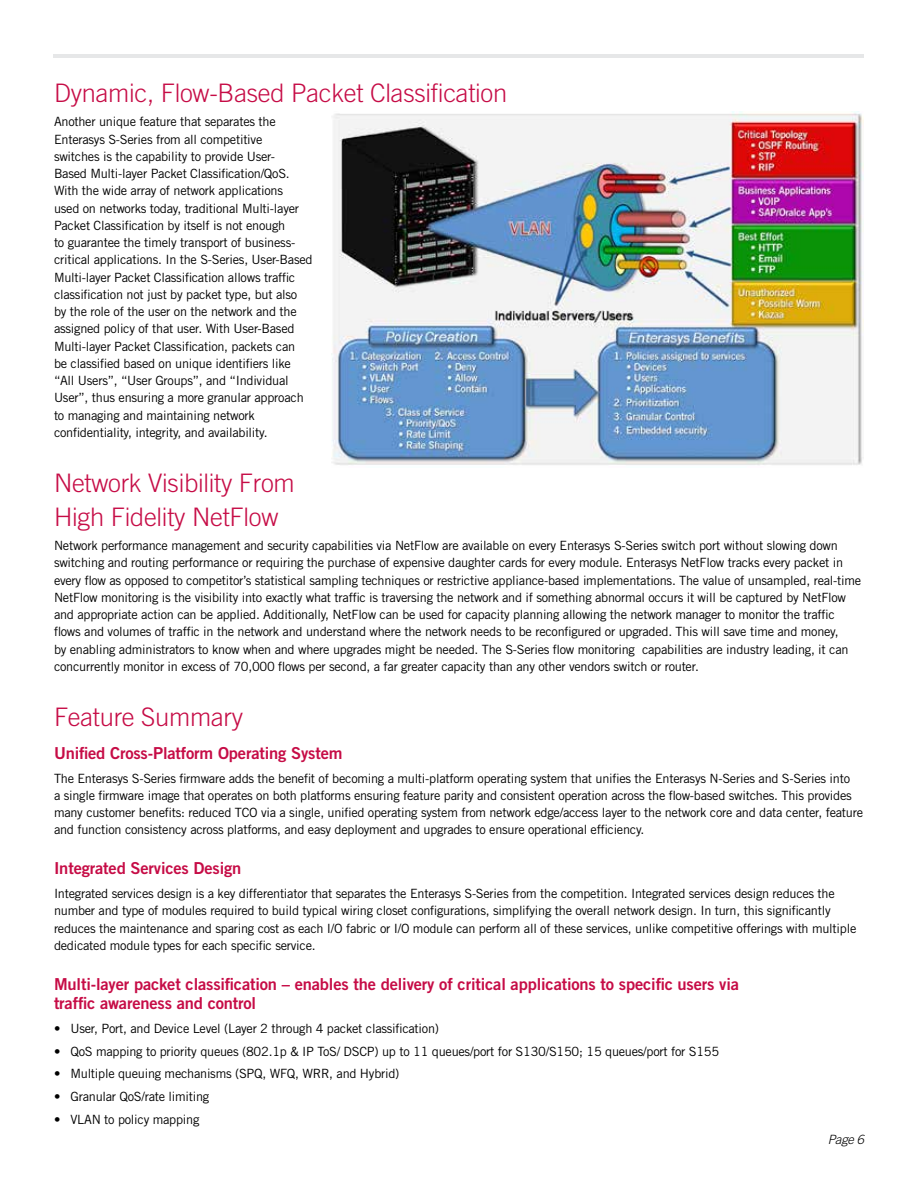
<style>
.page{position:relative;width:918px;height:1188px;background:#fff}
.page>*{position:absolute;margin:0;border:0;box-sizing:border-box;transform-origin:0 0}
.t1{font:300 25.5px/34.5px "Trade Gothic";letter-spacing:-.01em;color:#c60c46}
.t2{font:16.5px/19.5px "Trade Gothic Bold Two";letter-spacing:-.01em;color:#c60c46}
.t3{font:12.75px/17.2px "Trade Gothic";letter-spacing:-.02em;color:#000}
.t4{font:italic 300 12.75px "Trade Gothic";color:#000}
</style>
<div class="page">
<hr style="left:54px;top:54px;width:810px;height:4px;background:#e6e7e8">
<img style="left:332px;top:111px;width:531px;height:354px">
<h1 class="t1" style="left:54px;top:76px;width:455px">Dynamic, Flow-Based Packet Classification</h1>
<p class="t3" style="left:54px;top:113px;width:260px">Another unique feature that separates the Enterasys S-Series from all competitive<br>switches is the capability to provide User-<br>Based Multi-layer Packet Classification/QoS.<br>With the wide array of network applications<br>used on networks today, traditional Multi-layer Packet Classification by itself is not enough<br>to guarantee the timely transport of business&shy;critical applications. In the S-Series, User-Based Multi-layer Packet Classification allows traffic classification not just by packet type, but also by the role of the user on the network and the assigned policy of that user. With User-Based Multi-layer Packet Classification, packets can<br>be classified based on unique identifiers like “All Users”, “User Groups”, and “Individual User”, thus ensuring a more granular approach to managing and maintaining network confidentiality, integrity, and availability.</p>
<h1 class="t1" style="left:54px;top:465px;width:242px">Network Visibility From<br>High Fidelity NetFlow</h1>
<p class="t3" style="left:54px;top:537px;width:809px">Network performance management and security capabilities via NetFlow are available on every Enterasys S-Series switch port without slowing down switching and routing performance or requiring the purchase of expensive daughter cards for every module. Enterasys NetFlow tracks every packet in every flow as opposed to competitor’s statistical sampling techniques or restrictive appliance-based implementations. The value of unsampled, real-time NetFlow monitoring is the visibility into exactly what traffic is traversing the network and if something abnormal occurs it will be captured by NetFlow and appropriate action can be applied. Additionally, NetFlow can be used for capacity planning allowing the network manager to monitor the traffic flows and volumes of traffic in the network and understand where the network needs to be reconfigured or upgraded. This will save time and money,<br>by enabling administrators to know when and where upgrades might be needed. The S-Series flow monitoring capabilities are industry leading, it can concurrently monitor in excess of 70,000 flows per second, a far greater capacity than any other vendors switch or router.</p>
<h1 class="t1" style="left:54px;top:699px;width:191px">Feature Summary</h1>
<p class="t2" style="left:54px;top:743px;width:290px">Unified Cross-Platform Operating System</p>
<p class="t3" style="left:54px;top:769px;width:811px">The Enterasys S-Series firmware adds the benefit of becoming a multi-platform operating system that unifies the Enterasys N-Series and S-Series into<br>a single firmware image that operates on both platforms ensuring feature parity and consistent operation across the flow-based switches. This provides many customer benefits: reduced TCO via a single, unified operating system from network edge/access layer to the network core and data center, feature and function consistency across platforms, and easy deployment and upgrades to ensure operational efficiency.</p>
<p class="t2" style="left:54px;top:858px;width:189px">Integrated Services Design</p>
<p class="t3" style="left:54px;top:885px;width:804px">Integrated services design is a key differentiator that separates the Enterasys S-Series from the competition. Integrated services design reduces the number and type of modules required to build typical wiring closet configurations, simplifying the overall network design. In turn, this significantly reduces the maintenance and sparing cost as each I/O fabric or I/O module can perform all of these services, unlike competitive offerings with multiple dedicated module types for each specific service.</p>
<p class="t2" style="left:54px;top:974px;width:687px">Multi-layer packet classification – enables the delivery of critical applications to specific users via traffic awareness and control</p>
<p class="t3" style="left:54px;top:1020px;width:387px">• User, Port, and Device Level (Layer 2 through 4 packet classification)</p>
<p class="t3" style="left:54px;top:1042px;width:667px">• QoS mapping to priority queues (802.1p &amp; IP ToS/ DSCP) up to 11 queues/port for S130/S150; 15 queues/port for S155</p>
<p class="t3" style="left:54px;top:1065px;width:347px">• Multiple queuing mechanisms (SPQ, WFQ, WRR, and Hybrid)</p>
<p class="t3" style="left:54px;top:1088px;width:157px">• Granular QoS/rate limiting</p>
<p class="t3" style="left:54px;top:1110px;width:147px">• VLAN to policy mapping</p>
<p class="t4" style="left:828px;top:1132px;width:38px">Page 6</p>
</div>
